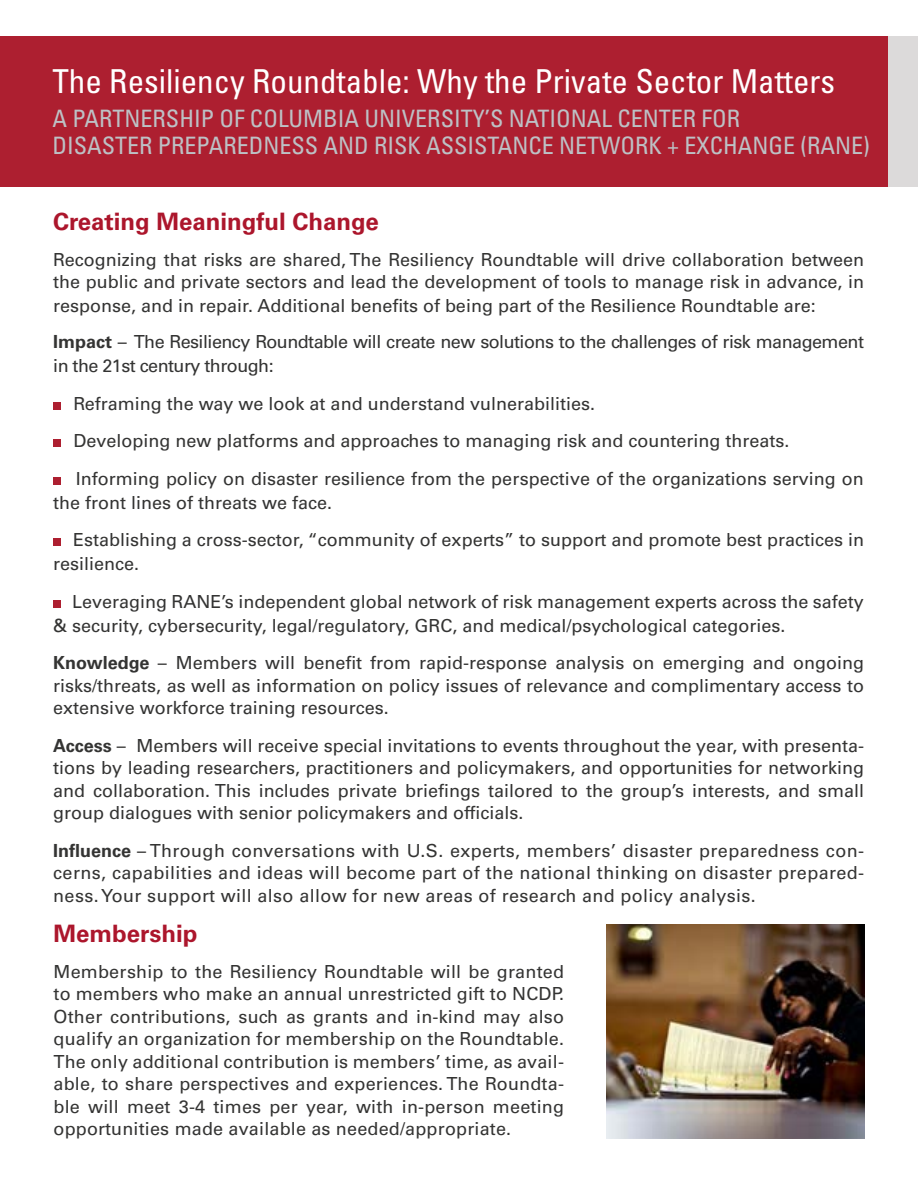
<style>
.page{position:relative;width:918px;height:1188px;background:#fff}
.page>*{position:absolute;margin:0;border:0;box-sizing:border-box;transform-origin:0 0}
.t1{font:condensed 33px "Univers LT Std";color:#fff}
.t2{font:condensed 24px/27px "Univers LT Std";color:#bdc1c5}
.t3{font:700 24px "Univers LT Std";color:#ac162c}
.t4{font:18px/22.5px "Univers LT Std";color:#343433}
.t5{font:18px/24px "Univers LT Std";letter-spacing:-.03em;color:#343433}
.s1{font-weight:700}
</style>
<div class="page">
<div style="left:0;top:36px;width:918px;height:151px;background:#dcdada"></div>
<div style="left:53px;top:402px;width:8px;height:8px;background:#ad1f30"></div>
<div style="left:53px;top:440px;width:8px;height:7px;background:#ad1f30"></div>
<div style="left:53px;top:477px;width:8px;height:8px;background:#ad1f30"></div>
<div style="left:53px;top:539px;width:8px;height:7px;background:#ad1f30"></div>
<div style="left:53px;top:600px;width:8px;height:8px;background:#ad1f30"></div>
<img style="left:607px;top:924px;width:257px;height:215px">
<div style="left:0;top:36px;width:887px;height:151px;background:#ad1f30"></div>
<h1 class="t1" style="left:52px;top:61px;width:784px">The Resiliency Roundtable: Why the Private Sector Matters</h1>
<h2 class="t2" style="left:52px;top:105px;width:819px">A PARTNERSHIP OF COLUMBIA UNIVERSITY’S NATIONAL CENTER FOR<br>DISASTER PREPAREDNESS AND RISK ASSISTANCE NETWORK + EXCHANGE (RANE)</h2>
<h2 class="t3" style="left:53px;top:207px;width:327px">Creating Meaningful Change</h2>
<p class="t4" style="left:53px;top:248px;width:812px;line-height:23.2px;text-align:justify">Recognizing that risks are shared, The Resiliency Roundtable will drive collaboration between the public and private sectors and lead the development of tools to manage risk in advance, in response, and in repair. Additional benefits of being part of the Resilience Roundtable are:</p>
<p class="t5" style="left:53px;top:330px;width:812px"><span class="s1">Impact</span> – The Resiliency Roundtable will create new solutions to the challenges of risk management in the 21st century through:</p>
<p class="t4" style="left:73px;top:385px;width:792px;line-height:37.5px">Reframing the way we look at and understand vulnerabilities.<br>Developing new platforms and approaches to managing risk and countering threats.<br>Informing policy on disaster resilience from the perspective of the organizations serving on</p>
<p class="t4" style="left:73px;top:484px;width:792px;line-height:37.5px;text-indent:-20px">the front lines of threats we face.<br>Establishing a cross-sector, “community of experts” to support and promote best practices in</p>
<p class="t4" style="left:72px;top:545px;width:793px;line-height:37.5px;text-indent:-19px">resilience.<br>Leveraging RANE’s independent global network of risk management experts across the safety</p>
<p class="t4" style="left:53px;top:607px;width:812px;line-height:37.5px">&amp; security, cybersecurity, legal/regulatory, GRC, and medical/psychological categories.<br><span class="s1">Knowledge</span> – Members will benefit from rapid-response analysis on emerging and ongoing</p>
<p class="t4" style="left:53px;top:674px;width:812px">risks/threats, as well as information on policy issues of relevance and complimentary access to extensive workforce training resources.</p>
<p class="t4" style="left:53px;top:734px;width:812px;text-align:justify"><span class="s1">Access</span> – Members will receive special invitations to events throughout the year, with presenta&shy;tions by leading researchers, practitioners and policymakers, and opportunities for networking and collaboration. This includes private briefings tailored to the group’s interests, and small group dialogues with senior policymakers and officials.</p>
<p class="t4" style="left:53px;top:839px;width:812px;text-align:justify"><span class="s1">Influence</span> – Through conversations with U.S. experts, members’ disaster preparedness con&shy;cerns, capabilities and ideas will become part of the national thinking on disaster prepared&shy;ness. Your support will also allow for new areas of research and policy analysis.</p>
<h2 class="t3" style="left:54px;top:919px;width:145px">Membership</h2>
<p class="t4" style="left:54px;top:960px;width:512px;text-align:justify">Membership to the Resiliency Roundtable will be granted to members who make an annual unrestricted gift to NCDP.<br>Other contributions, such as grants and in-kind may also qualify an organization for membership on the Roundtable.<br>The only additional contribution is members’ time, as avail&shy;able, to share perspectives and experiences. The Roundta&shy;ble will meet 3-4 times per year, with in-person meeting opportunities made available as needed/appropriate.</p>
</div>
